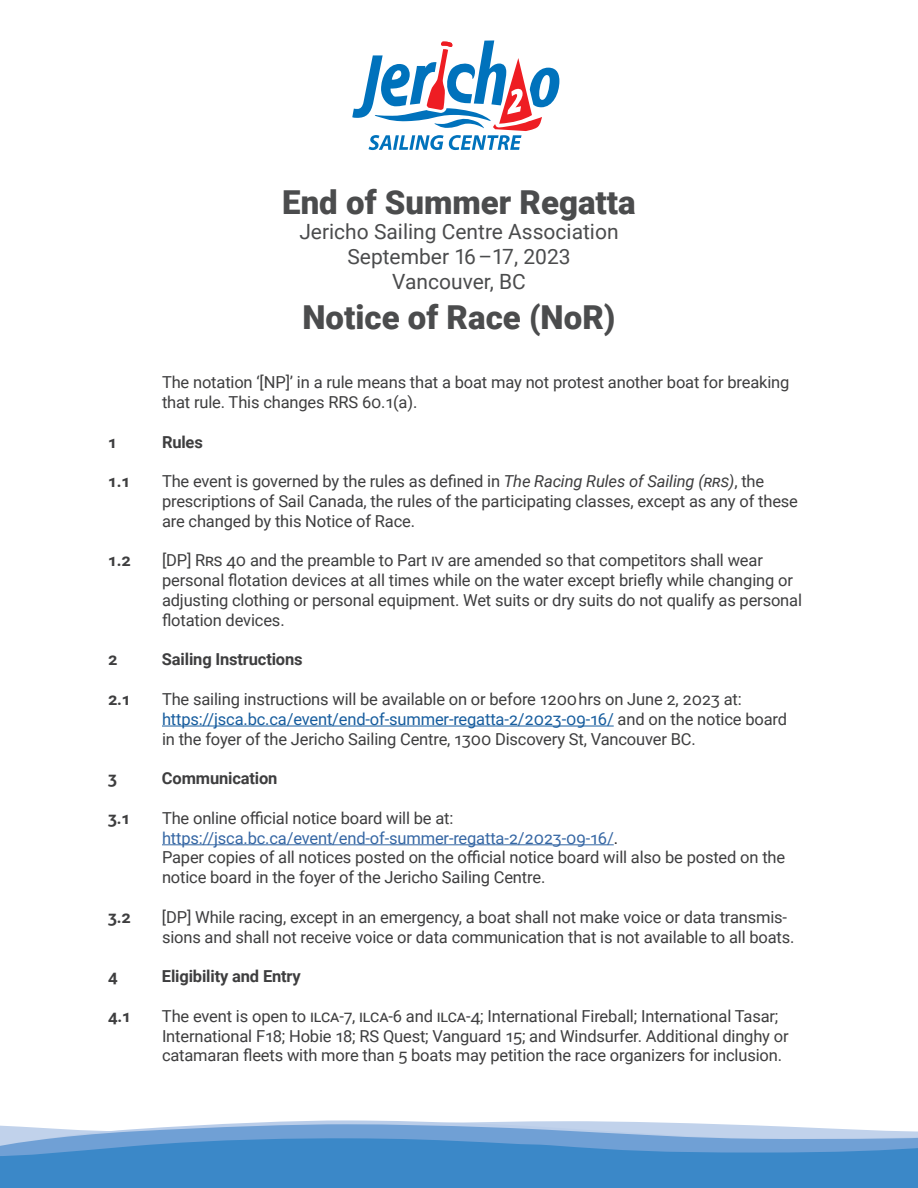
<style>
.page{position:relative;width:918px;height:1188px;background:#fff}
.page>*{position:absolute;margin:0;border:0;box-sizing:border-box;transform-origin:0 0}
.t1{font:900 33px "Roboto";color:#4b4c4d}
.t2{font:21px/25.2px "Roboto";color:#4b4c4d;text-align:center}
.t3{font:16.5px/19.8px "Roboto";letter-spacing:-.01em;color:#3e3e3f}
.t4{font:700 16.5px "Roboto";letter-spacing:-.01em;color:#3e3e3f}
.s1{font-style:italic}
.s2{color:#175d9e}
.s3{color:#3667a4}
.s4{color:#231f20}
</style>
<div class="page">
<svg style="left:352px;top:40px;width:207px;height:110px"></svg>
<svg style="left:0;top:1121px;width:918px;height:17px"></svg>
<svg style="left:0;top:1138px;width:918px;height:50px;background:#448cca"></svg>
<hr style="left:162px;top:726px;width:452px;height:1px;background:#175d9e">
<hr style="left:162px;top:844px;width:452px;height:1px;background:#3667a4">
<p class="t1" style="left:282px;top:179px;width:355px">End of Summer Regatta</p>
<p class="t2" style="left:299px;top:218px;width:321px">Jericho Sailing Centre Association</p>
<p class="t2" style="left:347px;top:243px;width:225px">September 16–17, 2023<br>Vancouver, BC</p>
<p class="t1" style="left:302px;top:294px;width:315px">Notice of Race (NoR)</p>
<p class="t3" style="left:162px;top:372px;width:629px">The notation ‘[NP]’ in a rule means that a boat may not protest another boat for breaking that rule. This changes RRS 60.1(a).</p>
<p class="t4" style="left:108px;top:430px;width:11px">1</p>
<p class="t4" style="left:162px;top:430px;width:42px">Rules</p>
<p class="t4" style="left:108px;top:470px;width:24px">1.1</p>
<p class="t3" style="left:162px;top:471px;width:638px">The event is governed by the rules as defined in <span class="s1">The Racing Rules of Sailing (rrs)</span>, the prescriptions of Sail Canada, the rules of the participating classes, except as any of these are changed by this Notice of Race.</p>
<p class="t4" style="left:108px;top:549px;width:24px">1.2</p>
<p class="t3" style="left:162px;top:550px;width:642px">[DP] RRS 40 and the preamble to Part IV are amended so that competitors shall wear personal flotation devices at all times while on the water except briefly while changing or adjusting clothing or personal equipment. Wet suits or dry suits do not qualify as personal flotation devices.</p>
<p class="t4" style="left:108px;top:648px;width:11px">2</p>
<p class="t4" style="left:162px;top:648px;width:142px">Sailing Instructions</p>
<p class="t4" style="left:108px;top:688px;width:24px">2.1</p>
<p class="t3" style="left:162px;top:689px;width:627px">The sailing instructions will be available on or before 1200 hrs on June 2, 2023 at: <span class="s2">https://jsca.bc.ca/event/end-of-summer-regatta-2/2023-09-16/</span> and on the notice board in the foyer of the Jericho Sailing Centre, 1300 Discovery St, Vancouver BC.</p>
<p class="t4" style="left:108px;top:767px;width:10px">3</p>
<p class="t4" style="left:162px;top:767px;width:117px">Communication</p>
<p class="t4" style="left:108px;top:806px;width:24px">3.1</p>
<p class="t3" style="left:162px;top:807px;width:625px">The online official notice board will be at: <span class="s3">https://jsca.bc.ca/event/end-of-summer-regatta-2/2023-09-16/</span><span class="s4">.<br></span>Paper copies of all notices posted on the official notice board will also be posted on the notice board in the foyer of the Jericho Sailing Centre.</p>
<p class="t4" style="left:108px;top:905px;width:24px">3.2</p>
<p class="t3" style="left:162px;top:906px;width:634px">[DP] While racing, except in an emergency, a boat shall not make voice or data transmis&shy;sions and shall not receive voice or data communication that is not available to all boats.</p>
<p class="t4" style="left:108px;top:965px;width:11px">4</p>
<p class="t4" style="left:162px;top:965px;width:140px">Eligibility and Entry</p>
<p class="t4" style="left:108px;top:1004px;width:25px">4.1</p>
<p class="t3" style="left:162px;top:1005px;width:628px">The event is open to ILCA-7, ILCA-6 and ILCA-4; International Fireball; International Tasar;<br>International F18; Hobie 18; RS Quest; Vanguard 15; and Windsurfer. Additional dinghy or catamaran fleets with more than 5 boats may petition the race organizers for inclusion.</p>
</div>
